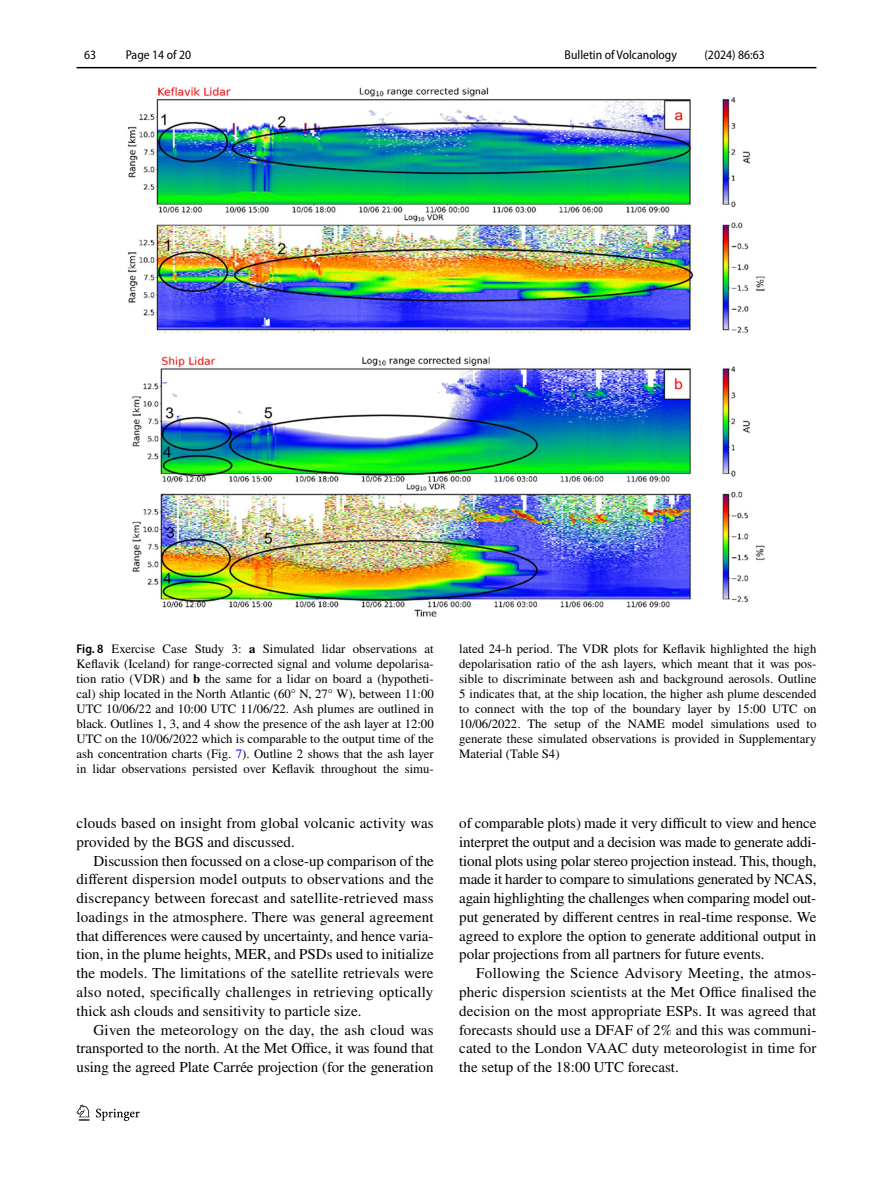
<style>
.page{position:relative;width:893px;height:1187px;background:#fff}
.page>*{position:absolute;margin:0;border:0;box-sizing:border-box;transform-origin:0 0}
.t1{font:15px/18.8px "STIX";letter-spacing:.005em;color:#000;text-align:justify}
.t2{font:12.75px/15px "STIX";color:#000;text-align:justify}
.t3{font:semi-condensed 12.75px "Myriad Pro";color:#000}
.s1{font-family:"Myriad Pro";font-weight:600;font-stretch:semi-condensed}
.s2{font-weight:700}
.s3{color:#00f}
</style>
<div class="page">
<hr style="left:77px;top:67px;width:739px;height:1px;background:#000">
<svg style="left:77px;top:1104px;width:12px;height:16px"></svg>
<svg style="left:96px;top:1108px;width:44px;height:12px"></svg>
<img style="left:128px;top:87px;width:637px;height:530px">
<p class="t3" style="left:84px;top:48px;width:14px">63</p>
<p class="t3" style="left:126px;top:48px;width:67px">Page 14 of 20</p>
<p class="t3" style="left:565px;top:48px;width:114px">Bulletin of Volcanology</p>
<p class="t3" style="left:704px;top:48px;width:62px">(2024) 86:63</p>
<p class="t2" style="left:77px;top:641px;width:359px"><span class="s1">Fig. 8</span> Exercise Case Study 3: <span class="s2">a</span> Simulated lidar observations at Keflavik (Iceland) for range-corrected signal and volume depolarisa&shy;tion ratio (VDR) and <span class="s2">b</span> the same for a lidar on board a (hypotheti&shy;cal) ship located in the North Atlantic (60° N, 27° W), between 11:00<br>UTC 10/06/22 and 10:00 UTC 11/06/22. Ash plumes are outlined in black. Outlines 1, 3, and 4 show the presence of the ash layer at 12:00<br>UTC on the 10/06/2022 which is comparable to the output time of the ash concentration charts (Fig. <span class="s3">7</span>). Outline 2 shows that the ash layer in lidar observations persisted over Keflavik throughout the simu-</p>
<p class="t2" style="left:459px;top:641px;width:359px">lated 24-h period. The VDR plots for Keflavik highlighted the high depolarisation ratio of the ash layers, which meant that it was pos&shy;sible to discriminate between ash and background aerosols. Outline 5 indicates that, at the ship location, the higher ash plume descended to connect with the top of the boundary layer by 15:00 UTC on 10/06/2022. The setup of the NAME model simulations used to generate these simulated observations is provided in Supplementary Material (Table S4)</p>
<p class="t1" style="left:77px;top:814px;width:359px">clouds based on insight from global volcanic activity was provided by the BGS and discussed.</p>
<p class="t1" style="left:77px;top:852px;width:359px;text-indent:17px">Discussion then focussed on a close-up comparison of the different dispersion model outputs to observations and the discrepancy between forecast and satellite-retrieved mass loadings in the atmosphere. There was general agreement that differences were caused by uncertainty, and hence varia&shy;tion, in the plume heights, MER, and PSDs used to initialize the models. The limitations of the satellite retrievals were also noted, specifically challenges in retrieving optically thick ash clouds and sensitivity to particle size.</p>
<p class="t1" style="left:77px;top:1021px;width:359px;text-indent:17px">Given the meteorology on the day, the ash cloud was transported to the north. At the Met Office, it was found that using the agreed Plate Carrée projection (for the generation</p>
<p class="t1" style="left:459px;top:814px;width:359px">of comparable plots) made it very difficult to view and hence interpret the output and a decision was made to generate addi&shy;tional plots using polar stereo projection instead. This, though, made it harder to compare to simulations generated by NCAS, again highlighting the challenges when comparing model out&shy;put generated by different centres in real-time response. We agreed to explore the option to generate additional output in polar projections from all partners for future events.</p>
<p class="t1" style="left:459px;top:964px;width:359px;text-indent:17px">Following the Science Advisory Meeting, the atmos&shy;pheric dispersion scientists at the Met Office finalised the decision on the most appropriate ESPs. It was agreed that forecasts should use a DFAF of 2% and this was communi&shy;cated to the London VAAC duty meteorologist in time for the setup of the 18:00 UTC forecast.</p>
</div>
